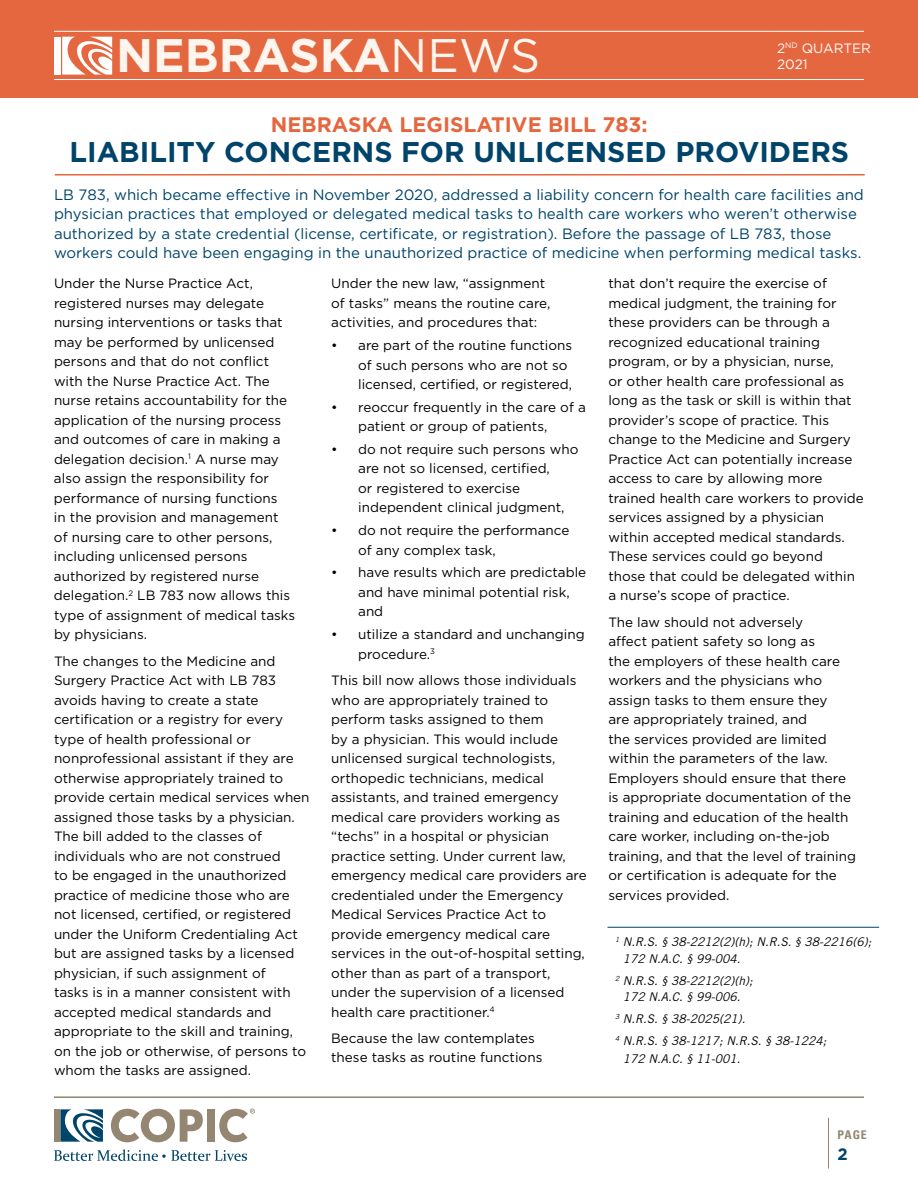
<style>
.page{position:relative;width:918px;height:1188px;background:#fff}
.page>*{position:absolute;margin:0;border:0;box-sizing:border-box;transform-origin:0 0}
.t1{font:700 47.1px "Gotham";color:#fef6ee}
.t2{font:700 28.5px "Gotham";color:#00446a}
.t3{font:700 21px "Gotham";color:#e5673f}
.t4{font:700 16.5px "Gotham";color:#00446a}
.t5{font:15px/19.5px "Gotham";color:#00446a}
.t6{font:13.5px/19.5px "Gotham";color:#000}
.t7{font:13.5px/16.5px "Gotham";color:#fff}
.t8{font:italic 12px/16.5px "Trade Gothic LT Std";color:#000}
.t9{font:700 condensed 12px "Univers";color:#948671}
.s1{font-weight:400}
</style>
<div class="page">
<div style="left:0;top:0;width:918px;height:97px;background:#e5673f"></div>
<hr style="left:54px;top:79px;width:810px;height:1px;background:#fff">
<hr style="left:54px;top:31px;width:810px;height:1px;background:#fff">
<div style="left:55px;top:37px;width:6px;height:38px;background:#fff"></div>
<svg style="left:62px;top:37px;width:50px;height:38px"></svg>
<div style="left:54px;top:1109px;width:5px;height:33px;background:#948671"></div>
<svg style="left:54px;top:1149px;width:193px;height:12px"></svg>
<svg style="left:111px;top:1109px;width:92px;height:33px"></svg>
<div style="left:207px;top:1109px;width:8px;height:33px;background:#948671"></div>
<svg style="left:60px;top:1109px;width:43px;height:33px"></svg>
<svg style="left:219px;top:1109px;width:36px;height:33px"></svg>
<hr style="left:828px;top:1118px;width:1px;height:51px;background:#948671">
<hr style="left:54px;top:1097px;width:810px;height:1px;background:#948671">
<hr style="left:55px;top:174px;width:810px;height:2px;background:#e5673f">
<hr style="left:608px;top:927px;width:271px;height:1px;background:#00446a">
<h1 class="t1" style="left:116px;top:29px;width:426px">NEBRASKA<span class="s1">NEWS</span></h1>
<p class="t7" style="left:777px;top:39px;width:95px">2<sup>ND</sup> QUARTER<br>2021</p>
<h3 class="t3" style="left:271px;top:113px;width:378px">NEBRASKA LEGISLATIVE BILL 783:</h3>
<h2 class="t2" style="left:70px;top:136px;width:781px">LIABILITY CONCERNS FOR UNLICENSED PROVIDERS</h2>
<p class="t5" style="left:54px;top:184px;width:811px">LB 783, which became effective in November 2020, addressed a liability concern for health care facilities and physician practices that employed or delegated medical tasks to health care workers who weren’t otherwise authorized by a state credential (license, certificate, or registration). Before the passage of LB 783, those workers could have been engaging in the unauthorized practice of medicine when performing medical tasks.</p>
<p class="t6" style="left:54px;top:274px;width:243px">Under the Nurse Practice Act, registered nurses may delegate nursing interventions or tasks that may be performed by unlicensed persons and that do not conflict with the Nurse Practice Act. The nurse retains accountability for the application of the nursing process and outcomes of care in making a delegation decision.<sup>1</sup> A nurse may also assign the responsibility for performance of nursing functions<br>in the provision and management of nursing care to other persons, including unlicensed persons authorized by registered nurse delegation.<sup>2</sup> LB 783 now allows this type of assignment of medical tasks by physicians.</p>
<p class="t6" style="left:54px;top:651px;width:257px">The changes to the Medicine and Surgery Practice Act with LB 783 avoids having to create a state certification or a registry for every type of health professional or nonprofessional assistant if they are otherwise appropriately trained to provide certain medical services when assigned those tasks by a physician.<br>The bill added to the classes of individuals who are not construed<br>to be engaged in the unauthorized practice of medicine those who are not licensed, certified, or registered under the Uniform Credentialing Act but are assigned tasks by a licensed physician, if such assignment of<br>tasks is in a manner consistent with accepted medical standards and appropriate to the skill and training, on the job or otherwise, of persons to whom the tasks are assigned.</p>
<p class="t6" style="left:331px;top:274px;width:221px">Under the new law, “assignment of tasks” means the routine care, activities, and procedures that:</p>
<p class="t6" style="left:358px;top:335px;width:215px;text-indent:-27px">• are part of the routine functions of such persons who are not so licensed, certified, or registered,</p>
<p class="t6" style="left:358px;top:397px;width:229px;text-indent:-27px">• reoccur frequently in the care of a patient or group of patients,</p>
<p class="t6" style="left:358px;top:439px;width:222px;text-indent:-27px">• do not require such persons who are not so licensed, certified,<br>or registered to exercise independent clinical judgment,</p>
<p class="t6" style="left:358px;top:520px;width:213px;text-indent:-27px">• do not require the performance of any complex task,</p>
<p class="t6" style="left:358px;top:563px;width:230px;text-indent:-27px">• have results which are predictable and have minimal potential risk, and</p>
<p class="t6" style="left:358px;top:624px;width:228px;text-indent:-27px">• utilize a standard and unchanging procedure.<sup>3</sup></p>
<p class="t6" style="left:331px;top:670px;width:257px">This bill now allows those individuals who are appropriately trained to perform tasks assigned to them<br>by a physician. This would include unlicensed surgical technologists, orthopedic technicians, medical assistants, and trained emergency medical care providers working as “techs” in a hospital or physician practice setting. Under current law, emergency medical care providers are credentialed under the Emergency Medical Services Practice Act to provide emergency medical care services in the out-of-hospital setting, other than as part of a transport, under the supervision of a licensed health care practitioner.<sup>4</sup></p>
<p class="t6" style="left:331px;top:1028px;width:213px">Because the law contemplates these tasks as routine functions</p>
<p class="t6" style="left:608px;top:274px;width:257px">that don’t require the exercise of medical judgment, the training for these providers can be through a recognized educational training program, or by a physician, nurse,<br>or other health care professional as long as the task or skill is within that provider’s scope of practice. This change to the Medicine and Surgery Practice Act can potentially increase access to care by allowing more trained health care workers to provide services assigned by a physician within accepted medical standards.<br>These services could go beyond<br>those that could be delegated within a nurse’s scope of practice.</p>
<p class="t6" style="left:608px;top:612px;width:249px">The law should not adversely<br>affect patient safety so long as<br>the employers of these health care workers and the physicians who assign tasks to them ensure they<br>are appropriately trained, and<br>the services provided are limited within the parameters of the law.<br>Employers should ensure that there is appropriate documentation of the training and education of the health care worker, including on-the-job training, and that the level of training or certification is adequate for the services provided.</p>
<p class="t8" style="left:623px;top:934px;width:250px;text-indent:-8px"><sup>1</sup> N.R.S. § 38-2212(2)(h); N.R.S. § 38-2216(6);<br>172 N.A.C. § 99-004.</p>
<p class="t8" style="left:615px;top:972px;width:139px;text-align:center"><sup>2</sup> N.R.S. § 38-2212(2)(h);<br>172 N.A.C. § 99-006.</p>
<p class="t8" style="left:615px;top:1008px;width:213px;line-height:21.9px"><sup>3</sup> N.R.S. § 38-2025(21).<br><sup>4</sup> N.R.S. § 38-1217; N.R.S. § 38-1224;</p>
<p class="t8" style="left:623px;top:1050px;width:119px">172 N.A.C. § 11-001.</p>
<p class="t9" style="left:837px;top:1128px;width:31px">PAGE</p>
<p class="t4" style="left:838px;top:1145px;width:12px">2</p>
</div>
